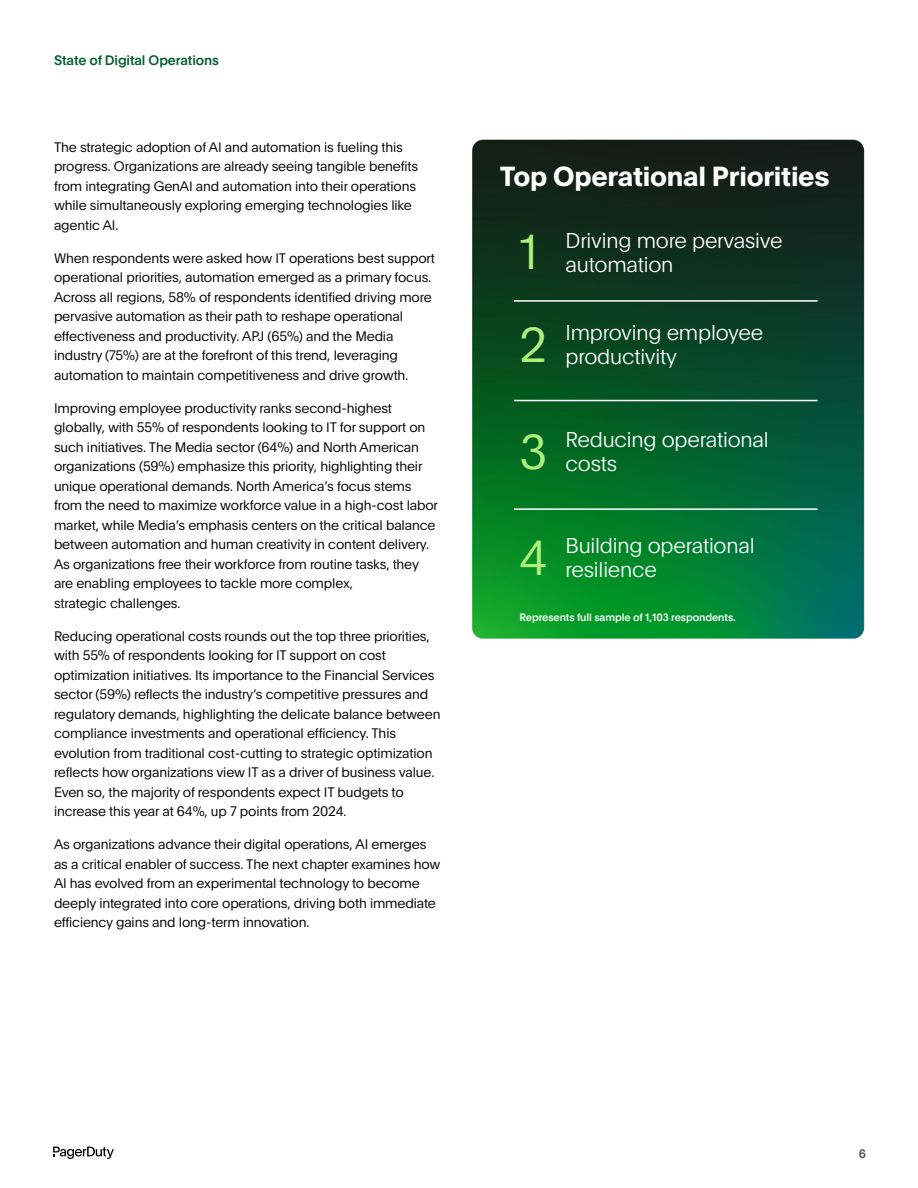
<style>
.page{position:relative;width:918px;height:1188px;background:#fff}
.page>*{position:absolute;margin:0;border:0;box-sizing:border-box;transform-origin:0 0}
.t1{font:300 48px "Plain";color:#adf07e}
.t2{font:700 27px "Plain";letter-spacing:-.01em;color:#fff}
.t3{font:100 21px/24px "Plain";letter-spacing:-.01em;color:#fff}
.t4{font:300 13.5px/19.5px "Plain";letter-spacing:-.01em;color:#000}
.t5{font:500 13.5px "Plain";letter-spacing:-.01em;color:#005a2f}
.t6{font:500 12px "Plain";color:#4b4f4f}
.t7{font:500 10.5px "Plain";letter-spacing:-.01em;color:#fff}
</style>
<div class="page">
<svg style="left:53px;top:1147px;width:61px;height:12px"></svg>
<img style="left:472px;top:139px;width:393px;height:500px">
<hr style="left:514px;top:300px;width:304px;height:2px;background:#fff">
<hr style="left:514px;top:400px;width:304px;height:1px;background:#fff">
<hr style="left:514px;top:508px;width:304px;height:2px;background:#fff">
<p class="t5" style="left:54px;top:50px;width:166px">State of Digital Operations</p>
<p class="t4" style="left:54px;top:137px;width:366px">The strategic adoption of AI and automation is fueling this progress. Organizations are already seeing tangible benefits from integrating GenAI and automation into their operations while simultaneously exploring emerging technologies like agentic AI.</p>
<p class="t4" style="left:54px;top:248px;width:382px">When respondents were asked how IT operations best support operational priorities, automation emerged as a primary focus.<br>Across all regions, 58% of respondents identified driving more pervasive automation as their path to reshape operational effectiveness and productivity. APJ (65%) and the Media industry (75%) are at the forefront of this trend, leveraging automation to maintain competitiveness and drive growth.</p>
<p class="t4" style="left:54px;top:398px;width:385px">Improving employee productivity ranks second-highest globally, with 55% of respondents looking to IT for support on such initiatives. The Media sector (64%) and North American organizations (59%) emphasize this priority, highlighting their unique operational demands. North America’s focus stems from the need to maximize workforce value in a high-cost labor market, while Media’s emphasis centers on the critical balance between automation and human creativity in content delivery.<br>As organizations free their workforce from routine tasks, they are enabling employees to tackle more complex,<br>strategic challenges.</p>
<p class="t4" style="left:54px;top:626px;width:388px">Reducing operational costs rounds out the top three priorities, with 55% of respondents looking for IT support on cost optimization initiatives. Its importance to the Financial Services sector (59%) reflects the industry’s competitive pressures and regulatory demands, highlighting the delicate balance between compliance investments and operational efficiency. This evolution from traditional cost-cutting to strategic optimization reflects how organizations view IT as a driver of business value.<br>Even so, the majority of respondents expect IT budgets to increase this year at 64%, up 7 points from 2024.</p>
<p class="t4" style="left:54px;top:834px;width:388px">As organizations advance their digital operations, AI emerges as a critical enabler of success. The next chapter examines how AI has evolved from an experimental technology to become deeply integrated into core operations, driving both immediate efficiency gains and long-term innovation.</p>
<h2 class="t2" style="left:500px;top:157px;width:331px">Top Operational Priorities</h2>
<h1 class="t1" style="left:519px;top:218px;width:20px">1</h1>
<h1 class="t1" style="left:519px;top:310px;width:29px">2</h1>
<h3 class="t3" style="left:566px;top:227px;width:219px">Driving more pervasive</h3>
<h3 class="t3" style="left:566px;top:251px;width:109px">automation</h3>
<h3 class="t3" style="left:566px;top:320px;width:199px">Improving employee productivity</h3>
<h1 class="t1" style="left:519px;top:417px;width:29px">3</h1>
<h3 class="t3" style="left:566px;top:427px;width:205px">Reducing operational costs</h3>
<h1 class="t1" style="left:519px;top:523px;width:30px">4</h1>
<h3 class="t3" style="left:566px;top:532px;width:191px">Building operational resilience</h3>
<p class="t7" style="left:519px;top:610px;width:218px">Represents full sample of 1,103 respondents.</p>
<p class="t6" style="left:859px;top:1145px;width:9px">6</p>
</div>
